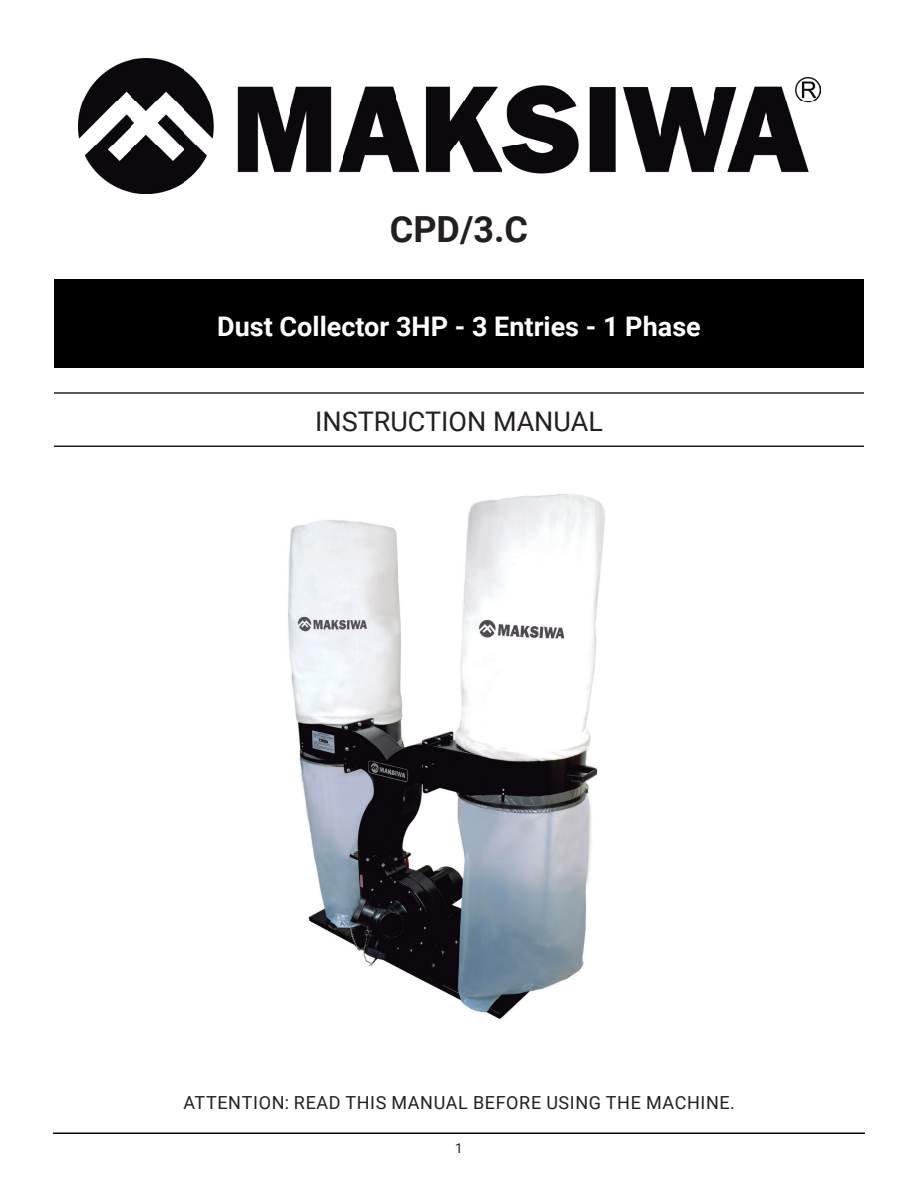
<style>
.page{position:relative;width:918px;height:1188px;background:#fff}
.page>*{position:absolute;margin:0;border:0;box-sizing:border-box;transform-origin:0 0}
.t1{font:700 36px "Roboto";color:#231f20}
.t2{font:700 27px "Roboto";color:#fff}
.t3{font:27px "Roboto";color:#231f20}
.t4{font:18px "Roboto";letter-spacing:.035em;color:#231f20}
.t5{font:13.5px "Roboto";color:#231f20}
</style>
<div class="page">
<hr style="left:53px;top:1132px;width:812px;height:2px;background:#000">
<div style="left:54px;top:280px;width:810px;height:88px;background:#000"></div>
<img style="left:79px;top:58px;width:741px;height:136px">
<hr style="left:54px;top:392px;width:810px;height:2px;background:#231f20">
<hr style="left:54px;top:446px;width:810px;height:1px;background:#231f20">
<img style="left:288px;top:494px;width:317px;height:525px">
<h1 class="t1" style="left:390px;top:204px;width:140px">CPD/3.C</h1>
<h2 class="t2" style="left:217px;top:308px;width:485px">Dust Collector 3HP - 3 Entries - 1 Phase</h2>
<h2 class="t3" style="left:315px;top:402px;width:289px">INSTRUCTION MANUAL</h2>
<p class="t4" style="left:183px;top:1090px;width:553px">ATTENTION: READ THIS MANUAL BEFORE USING THE MACHINE.</p>
<p class="t5" style="left:455px;top:1139px;width:9px">1</p>
</div>
